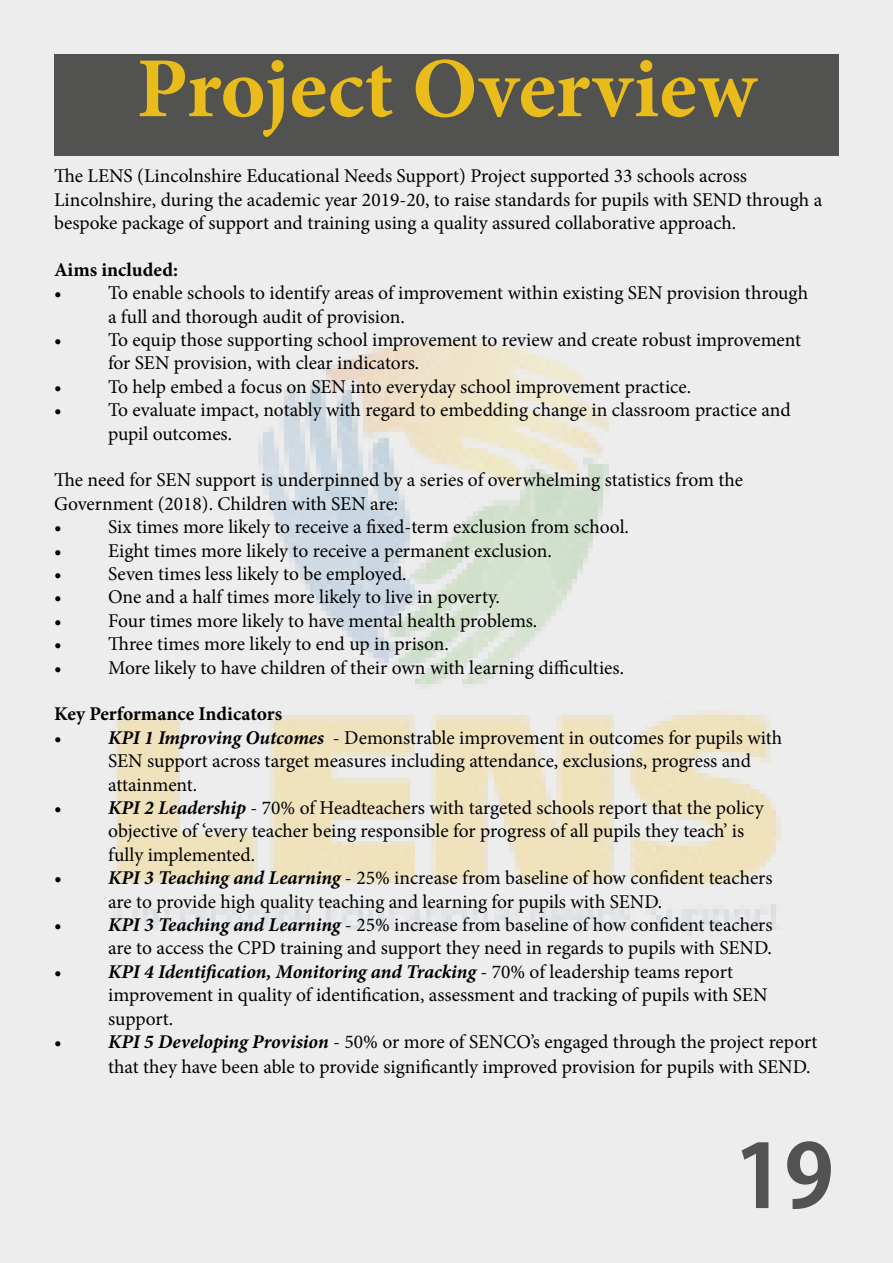
<style>
.page{position:relative;width:893px;height:1263px;background:#ededed}
.page>*{position:absolute;margin:0;border:0;box-sizing:border-box;transform-origin:0 0}
.t1{font:700 87px "Adobe Gothic Std";color:#525251}
.t2{font:700 85.5px "Minion Pro";letter-spacing:.005em;color:#e9bb1b}
.t3{font:19.5px/23.4px "Minion Pro";letter-spacing:-.005em;color:#000}
.t4{font:700 19.5px "Minion Pro";color:#000}
.s1{font-weight:700;font-style:italic}
</style>
<div class="page">
<div style="left:54px;top:54px;width:785px;height:101px;background:#525251"></div>
<img style="left:117px;top:338px;width:664px;height:598px">
<h2 class="t2" style="left:137px;top:29px;width:621px">Project Overview</h2>
<p class="t3" style="left:54px;top:164px;width:770px">The LENS (Lincolnshire Educational Needs Support) Project supported 33 schools across<br>Lincolnshire, during the academic year 2019-20, to raise standards for pupils with SEND through a bespoke package of support and training using a quality assured collaborative approach.</p>
<p class="t4" style="left:54px;top:256px;width:125px">Aims included:</p>
<p class="t3" style="left:108px;top:281px;width:702px;text-indent:-54px">• To enable schools to identify areas of improvement within existing SEN provision through a full and thorough audit of provision.</p>
<p class="t3" style="left:108px;top:328px;width:695px;text-indent:-54px">• To equip those supporting school improvement to review and create robust improvement for SEN provision, with clear indicators.</p>
<p class="t3" style="left:54px;top:375px;width:639px">• To help embed a focus on SEN into everyday school improvement practice.</p>
<p class="t3" style="left:108px;top:398px;width:684px;text-indent:-54px">• To evaluate impact, notably with regard to embedding change in classroom practice and pupil outcomes.</p>
<p class="t3" style="left:54px;top:469px;width:691px">The need for SEN support is underpinned by a series of overwhelming statistics from the<br>Government (2018). Children with SEN are:</p>
<p class="t3" style="left:54px;top:515px;width:576px">• Six times more likely to receive a fixed-term exclusion from school.</p>
<p class="t3" style="left:54px;top:539px;width:499px">• Eight times more likely to receive a permanent exclusion.</p>
<p class="t3" style="left:54px;top:562px;width:354px">• Seven times less likely to be employed.</p>
<p class="t3" style="left:54px;top:586px;width:447px">• One and a half times more likely to live in poverty.</p>
<p class="t3" style="left:54px;top:609px;width:485px">• Four times more likely to have mental health problems.</p>
<p class="t3" style="left:54px;top:632px;width:396px">• Three times more likely to end up in prison.</p>
<p class="t3" style="left:54px;top:656px;width:571px">• More likely to have children of their own with learning difficulties.</p>
<p class="t4" style="left:54px;top:700px;width:230px">Key Performance Indicators</p>
<p class="t3" style="left:108px;top:726px;width:676px;text-indent:-54px">• <span class="s1">KPI 1 Improving Outcomes</span> - Demonstrable improvement in outcomes for pupils with<br>SEN support across target measures including attendance, exclusions, progress and attainment.</p>
<p class="t3" style="left:108px;top:796px;width:657px;text-indent:-54px">• <span class="s1">KPI 2 Leadership</span> - 70% of Headteachers with targeted schools report that the policy objective of ‘every teacher being responsible for progress of all pupils they teach’ is fully implemented.</p>
<p class="t3" style="left:108px;top:866px;width:666px;text-indent:-54px"><span class="s1">• KPI 3 Teaching and Learning</span> - 25% increase from baseline of how confident teachers are to provide high quality teaching and learning for pupils with SEND.</p>
<p class="t3" style="left:54px;top:913px;width:720px;text-align:right">• <span class="s1">KPI 3 Teaching and Learning</span> - 25% increase from baseline of how confident teachers are to access the CPD training and support they need in regards to pupils with SEND.</p>
<p class="t3" style="left:108px;top:960px;width:661px;text-indent:-54px">• <span class="s1">KPI 4 Identification, Monitoring and Tracking</span> - 70% of leadership teams report improvement in quality of identification, assessment and tracking of pupils with SEN support.</p>
<p class="t3" style="left:108px;top:1029px;width:711px;line-height:25.2px;text-indent:-54px">• <span class="s1">KPI 5 Developing Provision</span> - 50% or more of SENCO’s engaged through the project report that they have been able to provide significantly improved provision for pupils with SEND.</p>
<h1 class="t1" style="left:734px;top:1123px;width:101px">19</h1>
</div>
